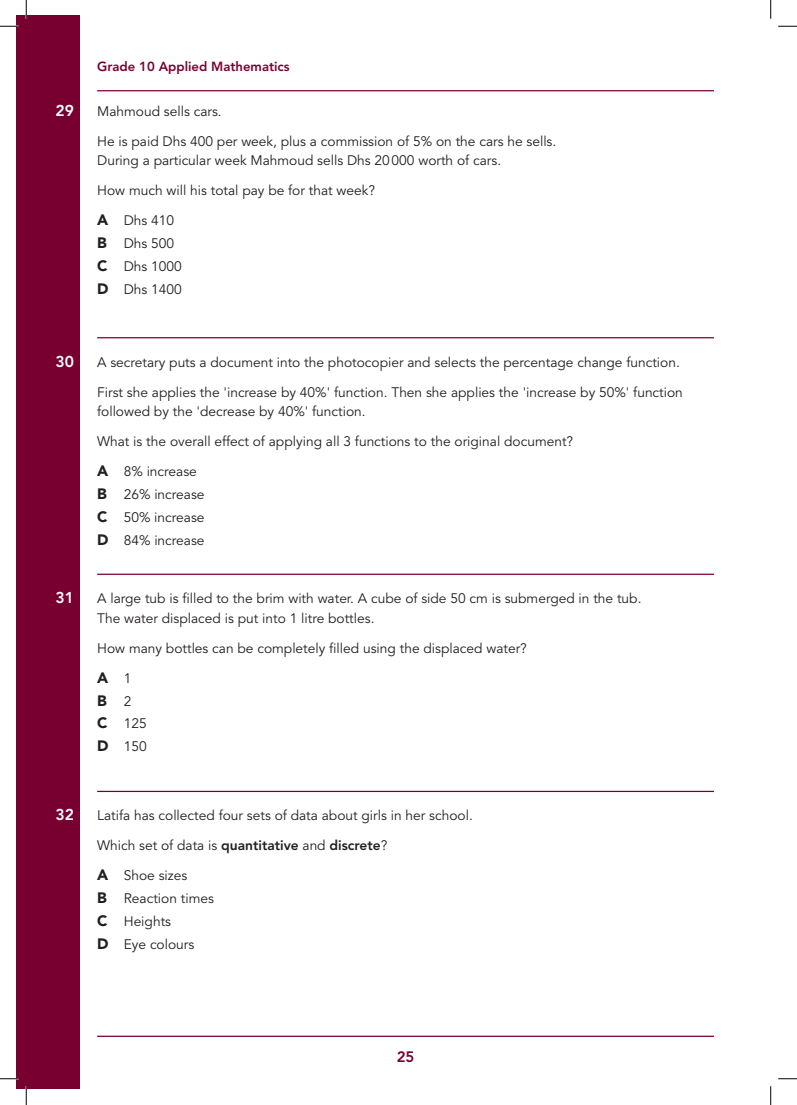
<style>
.page{position:relative;width:797px;height:1105px;background:#fff}
.page>*{position:absolute;margin:0;border:0;box-sizing:border-box;transform-origin:0 0}
.t1{font:800 15.62px "Avenir LT Std";color:#fff}
.t2{font:900 15px "Avenir LT Std";color:#231f20}
.t3{font:800 15px "Avenir LT Std";color:#780031}
.t4{font:13.75px/30px "Avenir LT Std";color:#231f20}
.t5{font:800 13.12px "Avenir LT Std";color:#780031}
.s1{font-weight:800}
</style>
<div class="page">
<div style="left:16px;top:16px;width:63px;height:1073px;background:#780031"></div>
<hr style="left:97px;top:1036px;width:617px;height:1px;background:#780031">
<hr style="left:97px;top:90px;width:617px;height:1px;background:#780031">
<hr style="left:97px;top:337px;width:617px;height:1px;background:#780031">
<hr style="left:97px;top:574px;width:617px;height:1px;background:#780031">
<hr style="left:97px;top:791px;width:617px;height:1px;background:#780031">
<svg style="left:0;top:25px;width:19px;height:2px"></svg>
<svg style="left:778px;top:25px;width:19px;height:2px"></svg>
<svg style="left:0;top:1078px;width:19px;height:1px"></svg>
<svg style="left:778px;top:1078px;width:19px;height:1px"></svg>
<svg style="left:25px;top:0;width:2px;height:19px"></svg>
<svg style="left:25px;top:1086px;width:2px;height:19px"></svg>
<svg style="left:770px;top:0;width:1px;height:19px"></svg>
<svg style="left:770px;top:1086px;width:1px;height:19px"></svg>
<p class="t1" style="left:56px;top:101px;width:20px">29</p>
<p class="t5" style="left:97px;top:58px;width:194px">Grade 10 Applied Mathematics</p>
<p class="t4" style="left:97px;top:97px;width:126px">Mahmoud sells cars.</p>
<p class="t4" style="left:97px;top:132px;width:460px;line-height:19.4px">He is paid Dhs 400 per week, plus a commission of 5% on the cars he sells.<br>During a particular week Mahmoud sells Dhs 20000 worth of cars.</p>
<p class="t4" style="left:124px;top:176px;width:253px;text-indent:-27px">How much will his total pay be for that week?<br>Dhs 410</p>
<p class="t2" style="left:97px;top:211px;width:13px">A</p>
<p class="t2" style="left:97px;top:234px;width:11px">B</p>
<p class="t4" style="left:124px;top:229px;width:52px">Dhs 500</p>
<p class="t2" style="left:97px;top:257px;width:12px">C</p>
<p class="t4" style="left:124px;top:252px;width:60px">Dhs 1000</p>
<p class="t2" style="left:97px;top:280px;width:13px">D</p>
<p class="t4" style="left:124px;top:275px;width:60px">Dhs 1400</p>
<p class="t1" style="left:56px;top:352px;width:20px">30</p>
<p class="t4" style="left:97px;top:347px;width:584px">A secretary puts a document into the photocopier and selects the percentage change function.</p>
<p class="t4" style="left:97px;top:383px;width:587px;line-height:19.4px">First she applies the 'increase by 40%' function. Then she applies the 'increase by 50%' function followed by the 'decrease by 40%' function.</p>
<p class="t4" style="left:124px;top:427px;width:451px;text-indent:-27px">What is the overall effect of applying all 3 functions to the original document?<br>8% increase</p>
<p class="t2" style="left:97px;top:462px;width:13px">A</p>
<p class="t2" style="left:97px;top:485px;width:11px">B</p>
<p class="t4" style="left:124px;top:480px;width:82px">26% increase</p>
<p class="t2" style="left:97px;top:508px;width:12px">C</p>
<p class="t4" style="left:124px;top:503px;width:82px">50% increase</p>
<p class="t2" style="left:97px;top:531px;width:13px">D</p>
<p class="t4" style="left:124px;top:525px;width:82px">84% increase</p>
<p class="t1" style="left:56px;top:589px;width:20px">31</p>
<p class="t4" style="left:97px;top:584px;width:546px">A large tub is filled to the brim with water A. cube of side 50 cm is submerged in the tub.</p>
<p class="t4" style="left:97px;top:603px;width:279px">The water displaced is put into 1 litre bottles.</p>
<p class="t4" style="left:97px;top:633px;width:431px">How many bottles can be completely filled using the displaced water?</p>
<p class="t4" style="left:124px;top:663px;width:9px">1</p>
<p class="t2" style="left:97px;top:668px;width:13px">A</p>
<p class="t2" style="left:97px;top:691px;width:11px">B</p>
<p class="t4" style="left:124px;top:686px;width:9px">2</p>
<p class="t2" style="left:97px;top:714px;width:12px">C</p>
<p class="t4" style="left:124px;top:709px;width:24px">125</p>
<p class="t2" style="left:97px;top:737px;width:13px">D</p>
<p class="t4" style="left:124px;top:732px;width:24px">150</p>
<p class="t1" style="left:56px;top:806px;width:20px">32</p>
<p class="t4" style="left:97px;top:801px;width:377px">Latifa has collected four sets of data about girls in her school.</p>
<p class="t4" style="left:124px;top:831px;width:265px;text-indent:-27px">Which set of data is <span class="s1">quantitative</span> and <span class="s1">discrete</span>?<br>Shoe sizes</p>
<p class="t2" style="left:97px;top:866px;width:13px">A</p>
<p class="t2" style="left:97px;top:889px;width:11px">B</p>
<p class="t4" style="left:124px;top:884px;width:92px">Reaction times</p>
<p class="t2" style="left:97px;top:912px;width:12px">C</p>
<p class="t4" style="left:124px;top:907px;width:49px">Heights</p>
<p class="t2" style="left:97px;top:935px;width:13px">D</p>
<p class="t4" style="left:124px;top:930px;width:72px">Eye colours</p>
<p class="t3" style="left:397px;top:1048px;width:19px">25</p>
</div>
